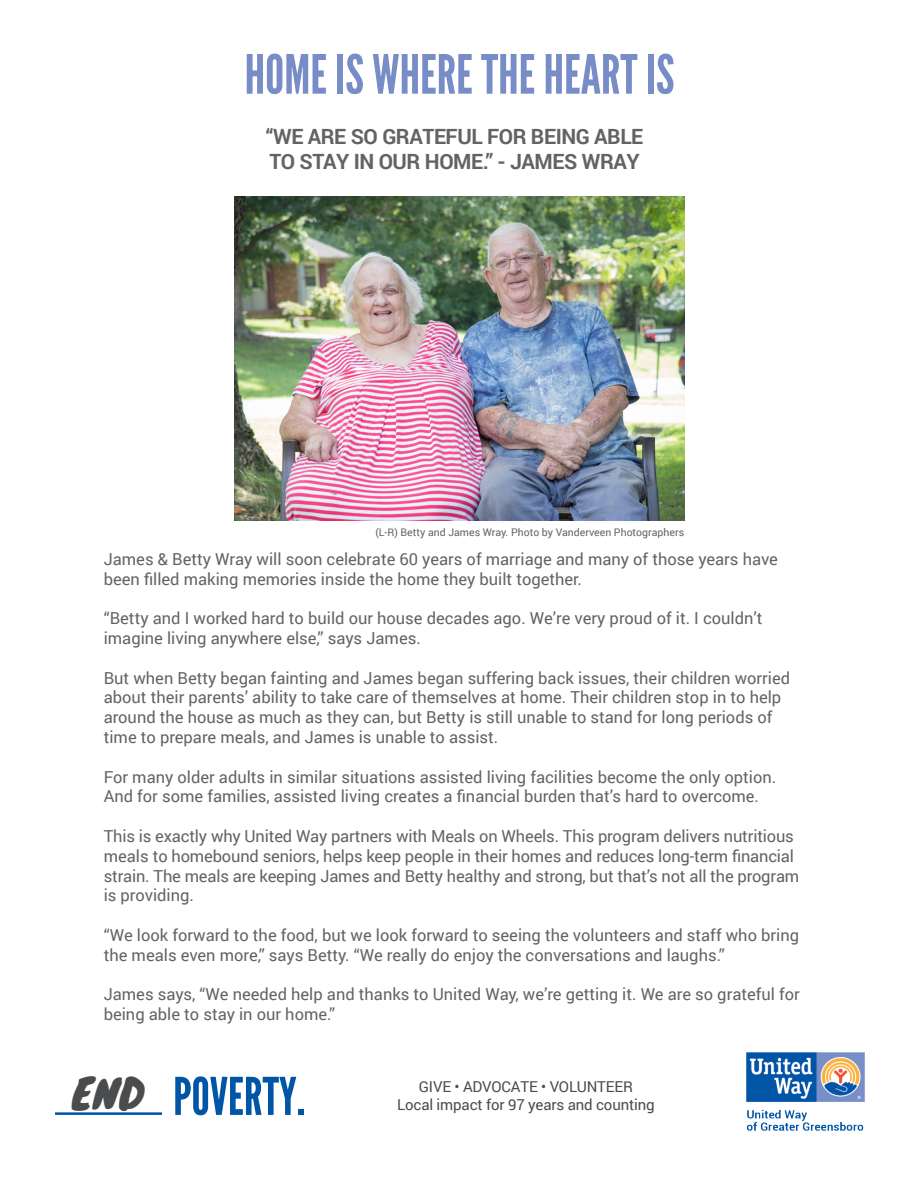
<style>
.page{position:relative;width:918px;height:1188px;background:#fff}
.page>*{position:absolute;margin:0;border:0;box-sizing:border-box;transform-origin:0 0}
.t1{font:54px "League Gothic";color:#788dc7}
.t2{font:51.9px "League Gothic";color:#0155a7}
.t3{font:41.1px "Knewave";color:#4b4c4d}
.t4{font:700 21px "Roboto";letter-spacing:-.02em;color:#636366}
.t5{font:16.5px/19.8px "Roboto";color:#636366}
.t6{font:15px "Roboto";letter-spacing:-.01em;color:#4b4c4d}
.t7{font:10.5px "Roboto";color:#636366}
</style>
<div class="page">
<hr style="left:55px;top:1112px;width:107px;height:3px;background:#0155a7">
<img style="left:747px;top:1052px;width:118px;height:79px">
<img style="left:234px;top:197px;width:451px;height:324px">
<p class="t1" style="left:245px;top:42px;width:431px">HOME IS WHERE THE HEART IS</p>
<p class="t4" style="left:266px;top:121px;width:379px">“WE ARE SO GRATEFUL FOR BEING ABLE</p>
<p class="t4" style="left:270px;top:146px;width:372px">TO STAY IN OUR HOME.” - JAMES WRAY</p>
<p class="t7" style="left:375px;top:525px;width:310px">(L-R) Betty and James Wray. Photo by Vanderveen Photographers</p>
<p class="t5" style="left:104px;top:548px;width:676px">James &amp; Betty Wray will soon celebrate 60 years of marriage and many of those years have been filled making memories inside the home they built together.</p>
<p class="t5" style="left:104px;top:608px;width:660px">“Betty and I worked hard to build our house decades ago. We’re very proud of it. I couldn’t imagine living anywhere else,” says James.</p>
<p class="t5" style="left:104px;top:667px;width:688px">But when Betty began fainting and James began suffering back issues, their children worried about their parents’ ability to take care of themselves at home. Their children stop in to help around the house as much as they can, but Betty is still unable to stand for long periods of time to prepare meals, and James is unable to assist.</p>
<p class="t5" style="left:104px;top:766px;width:674px">For many older adults in similar situations assisted living facilities become the only option.<br>And for some families, assisted living creates a financial burden that’s hard to overcome.</p>
<p class="t5" style="left:104px;top:826px;width:697px">This is exactly why United Way partners with Meals on Wheels. This program delivers nutritious meals to homebound seniors, helps keep people in their homes and reduces long-term financial strain. The meals are keeping James and Betty healthy and strong, but that’s not all the program is providing.</p>
<p class="t5" style="left:104px;top:925px;width:697px">“We look forward to the food, but we look forward to seeing the volunteers and staff who bring the meals even more,” says Betty. “We really do enjoy the conversations and laughs.”</p>
<p class="t5" style="left:104px;top:984px;width:698px">James says, “We needed help and thanks to United Way, we’re getting it. We are so grateful for being able to stay in our home.”</p>
<p class="t3" style="left:72px;top:1061px;width:73px">END</p>
<p class="t6" style="left:419px;top:1076px;width:216px">GIVE • ADVOCATE • VOLUNTEER</p>
<p class="t2" style="left:173px;top:1066px;width:133px">POVERTY.</p>
<p class="t6" style="left:397px;top:1094px;width:259px">Local impact for 97 years and counting</p>
</div>
